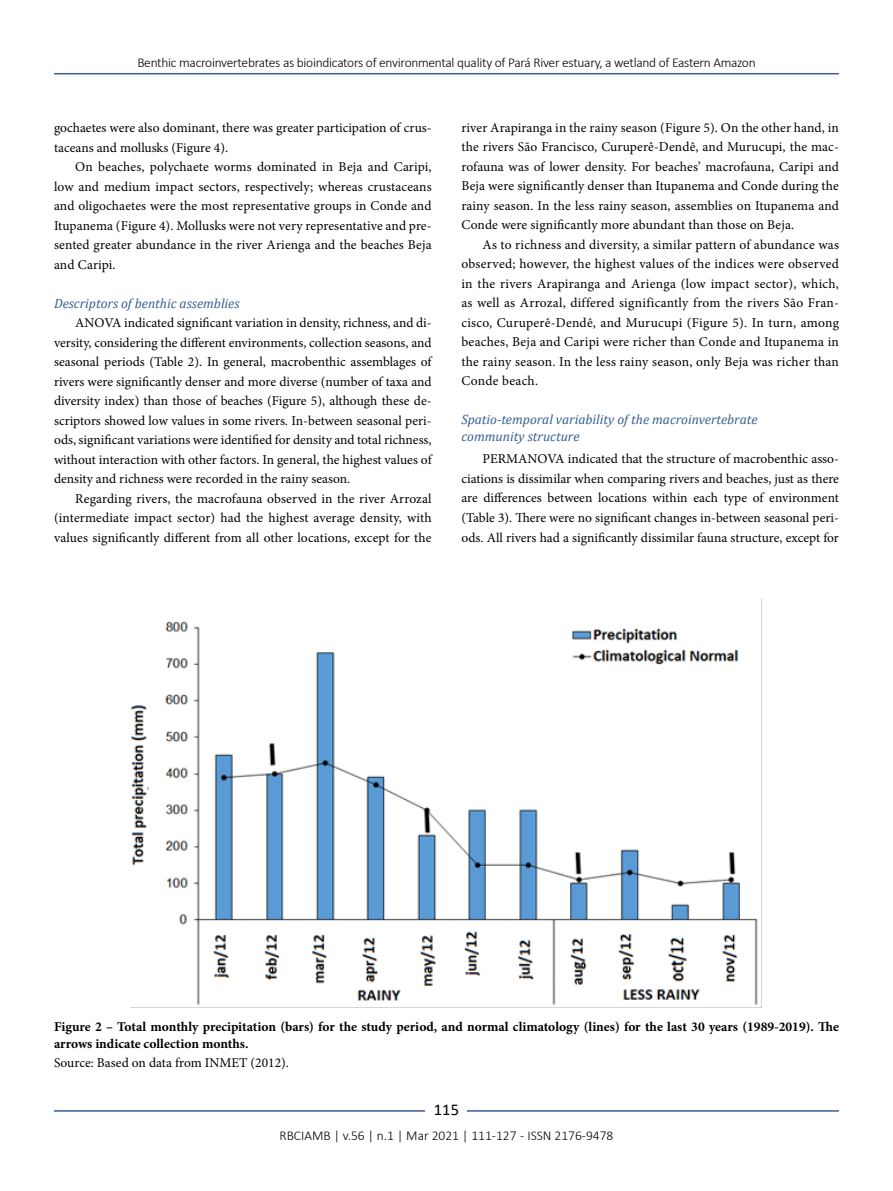
<style>
.page{position:relative;width:893px;height:1191px;background:#fff}
.page>*{position:absolute;margin:0;border:0;box-sizing:border-box;transform-origin:0 0}
.t1{font:16.5px "Calibri";color:#000}
.t2{font:13.5px/19.5px "Minion Pro";color:#000;text-align:justify}
.t3{font:700 13.5px/16.2px "Minion Pro";color:#000}
.t4{font:300 13.5px "Calibri";letter-spacing:-.02em;color:#000}
.t5{font:italic 13.5px/16.2px "Cambria";color:#365f92}
.t6{font:300 13.5px "Calibri";color:#000}
</style>
<div class="page">
<hr style="left:54px;top:73px;width:785px;height:1px;background:#365f92">
<hr style="left:54px;top:1110px;width:785px;height:1px;background:#365f92">
<div style="left:426px;top:1096px;width:41px;height:26px;background:#fff"></div>
<img style="left:131px;top:598px;width:631px;height:410px">
<p class="t4" style="left:137px;top:54px;width:620px">Benthic macroinvertebrates as bioindicators of environmental quality of Pará River estuary, a wetland of Eastern Amazon</p>
<p class="t2" style="left:54px;top:118px;width:379px">gochaetes were also dominant, there was greater participation of crus&shy;taceans and mollusks (Figure 4).</p>
<p class="t2" style="left:54px;top:157px;width:379px;text-indent:21px">On beaches, polychaete worms dominated in Beja and Caripi, low and medium impact sectors, respectively; whereas crustaceans and oligochaetes were the most representative groups in Conde and Itupanema (Figure 4). Mollusks were not very representative and pre&shy;sented greater abundance in the river Arienga and the beaches Beja and Caripi.</p>
<p class="t5" style="left:54px;top:294px;width:187px">Descriptors of benthic assemblies</p>
<p class="t2" style="left:54px;top:313px;width:379px;text-indent:21px">ANOVA indicated significant variation in density, richness, and di&shy;versity, considering the different environments, collection seasons, and seasonal periods (Table 2). In general, macrobenthic assemblages of rivers were significantly denser and more diverse (number of taxa and diversity index) than those of beaches (Figure 5), although these de&shy;scriptors showed low values in some rivers. In-between seasonal peri&shy;ods, significant variations were identified for density and total richness, without interaction with other factors. In general, the highest values of density and richness were recorded in the rainy season.</p>
<p class="t2" style="left:54px;top:488px;width:379px;text-indent:21px">Regarding rivers, the macrofauna observed in the river Arrozal (intermediate impact sector) had the highest average density, with values significantly different from all other locations, except for the</p>
<p class="t2" style="left:461px;top:118px;width:379px">river Arapiranga in the rainy season (Figure 5). On the other hand, in the rivers São Francisco, Curuperê-Dendê, and Murucupi, the mac&shy;rofauna was of lower density. For beaches’ macrofauna, Caripi and Beja were significantly denser than Itupanema and Conde during the rainy season. In the less rainy season, assemblies on Itupanema and Conde were significantly more abundant than those on Beja.</p>
<p class="t2" style="left:461px;top:235px;width:379px;text-indent:21px">As to richness and diversity, a similar pattern of abundance was observed; however, the highest values of the indices were observed in the rivers Arapiranga and Arienga (low impact sector), which, as well as Arrozal, differed significantly from the rivers São Fran&shy;cisco, Curuperê-Dendê, and Murucupi (Figure 5). In turn, among beaches, Beja and Caripi were richer than Conde and Itupanema in the rainy season. In the less rainy season, only Beja was richer than Conde beach.</p>
<p class="t5" style="left:461px;top:411px;width:298px">Spatio-temporal variability of the macroinvertebrate community structure</p>
<p class="t2" style="left:461px;top:449px;width:379px;text-indent:21px">PERMANOVA indicated that the structure of macrobenthic asso&shy;ciations is dissimilar when comparing rivers and beaches, just as there are differences between locations within each type of environment (Table 3). There were no significant changes in-between seasonal peri&shy;ods. All rivers had a significantly dissimilar fauna structure, except for</p>
<p class="t3" style="left:54px;top:1018px;width:787px">Figure 2 – Total monthly precipitation (bars) for the study period, and normal climatology (lines) for the last 30 years (1989-2019). The arrows indicate collection months.</p>
<p class="t2" style="left:54px;top:1053px;width:236px">Source: Based on data from INMET (2012).</p>
<p class="t1" style="left:434px;top:1098px;width:27px">115</p>
<p class="t6" style="left:280px;top:1126px;width:335px">RBCIAMB | v.56 | n.1 | Mar 2021 | 111-127 - ISSN 2176-9478</p>
</div>
